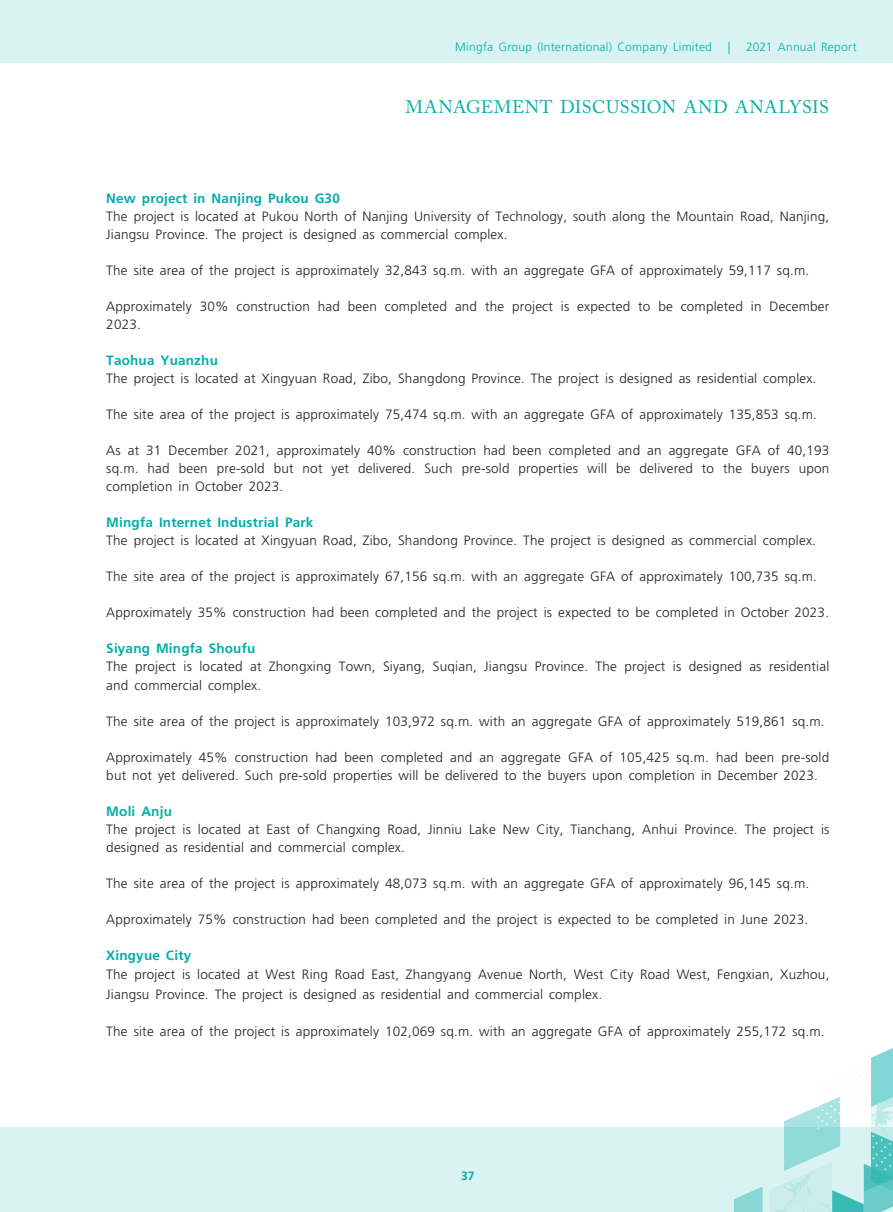
<style>
.page{position:relative;width:893px;height:1212px;background:#d9f3f2}
.page>*{position:absolute;margin:0;border:0;box-sizing:border-box;transform-origin:0 0}
.t1{font:18px "Adobe Caslon Pro";letter-spacing:.02em;color:#00afaa}
._01_Body_Text{font:300 13.5px/18px "Frutiger LT Std";letter-spacing:.015em;color:#231f20}
._04___H2{font:700 13.5px "Frutiger LT Std";letter-spacing:.015em;color:#00afaa}
.t2{font:300 12px "Frutiger LT Std";letter-spacing:.02em;color:#00afaa}
.t3{font:700 12px "Frutiger LT Std";color:#00afaa}
</style>
<div class="page">
<div style="left:0;top:64px;width:893px;height:1063px;background:#fff"></div>
<svg style="left:734px;top:1048px;width:159px;height:164px"></svg>
<p class="t2" style="left:455px;top:40px;width:258px">Mingfa Group (International) Company Limited</p>
<p class="t2" style="left:728px;top:40px;width:4px">|</p>
<p class="t2" style="left:746px;top:40px;width:112px">2021 Annual Report</p>
<h1 class="t1" style="left:405px;top:96px;width:425px">MANAGEMENT DISCUSSION AND ANALYSIS</h1>
<p class="_04___H2" style="left:106px;top:191px;width:235px">New project in Nanjing Pukou G30</p>
<p class="_01_Body_Text" style="left:106px;top:208px;width:724px">The project is located at Pukou North of Nanjing University of Technology, south along the Mountain Road, Nanjing,<br>Jiangsu Province. The project is designed as commercial complex.</p>
<p class="_01_Body_Text" style="left:106px;top:262px;width:704px">The site area of the project is approximately 32,843 sq.m. with an aggregate GFA of approximately 59,117 sq.m.</p>
<p class="_01_Body_Text" style="left:106px;top:298px;width:724px">Approximately 30% construction had been completed and the project is expected to be completed in December<br>2023.</p>
<p class="_04___H2" style="left:106px;top:353px;width:113px">Taohua Yuanzhu</p>
<p class="_01_Body_Text" style="left:106px;top:370px;width:712px">The project is located at Xingyuan Road, Zibo, Shangdong Province. The project is designed as residential complex.</p>
<p class="_01_Body_Text" style="left:106px;top:406px;width:712px">The site area of the project is approximately 75,474 sq.m. with an aggregate GFA of approximately 135,853 sq.m.</p>
<p class="_01_Body_Text" style="left:106px;top:442px;width:724px;text-align:justify">As at 31 December 2021, approximately 40% construction had been completed and an aggregate GFA of 40,193 sq.m. had been pre-sold but not yet delivered. Such pre-sold properties will be delivered to the buyers upon completion in October 2023.</p>
<p class="_04___H2" style="left:106px;top:515px;width:209px">Mingfa Internet Industrial Park</p>
<p class="_01_Body_Text" style="left:106px;top:532px;width:711px">The project is located at Xingyuan Road, Zibo, Shandong Province. The project is designed as commercial complex.</p>
<p class="_01_Body_Text" style="left:106px;top:568px;width:712px">The site area of the project is approximately 67,156 sq.m. with an aggregate GFA of approximately 100,735 sq.m.</p>
<p class="_01_Body_Text" style="left:106px;top:604px;width:724px">Approximately 35% construction had been completed and the project is expected to be completed in October 2023.</p>
<p class="_04___H2" style="left:106px;top:641px;width:151px">Siyang Mingfa Shoufu</p>
<p class="_01_Body_Text" style="left:106px;top:658px;width:725px">The project is located at Zhongxing Town, Siyang, Suqian, Jiangsu Province. The project is designed as residential and commercial complex.</p>
<p class="_01_Body_Text" style="left:106px;top:712px;width:720px">The site area of the project is approximately 103,972 sq.m. with an aggregate GFA of approximately 519,861 sq.m.</p>
<p class="_01_Body_Text" style="left:106px;top:748px;width:724px">Approximately 45% construction had been completed and an aggregate GFA of 105,425 sq.m. had been pre-sold but not yet delivered. Such pre-sold properties will be delivered to the buyers upon completion in December 2023.</p>
<p class="_04___H2" style="left:106px;top:803px;width:67px">Moli Anju</p>
<p class="_01_Body_Text" style="left:106px;top:820px;width:725px">The project is located at East of Changxing Road, Jinniu Lake New City, Tianchang, Anhui Province. The project is designed as residential and commercial complex.</p>
<p class="_01_Body_Text" style="left:106px;top:874px;width:704px">The site area of the project is approximately 48,073 sq.m. with an aggregate GFA of approximately 96,145 sq.m.</p>
<p class="_01_Body_Text" style="left:106px;top:910px;width:703px">Approximately 75% construction had been completed and the project is expected to be completed in June 2023.</p>
<p class="_04___H2" style="left:106px;top:947px;width:86px">Xingyue City</p>
<p class="_01_Body_Text" style="left:106px;top:965px;width:725px;line-height:19.5px">The project is located at West Ring Road East, Zhangyang Avenue North, West City Road West, Fengxian, Xuzhou,<br>Jiangsu Province. The project is designed as residential and commercial complex.</p>
<p class="_01_Body_Text" style="left:106px;top:1022px;width:720px">The site area of the project is approximately 102,069 sq.m. with an aggregate GFA of approximately 255,172 sq.m.</p>
<p class="t3" style="left:461px;top:1169px;width:15px">37</p>
</div>
